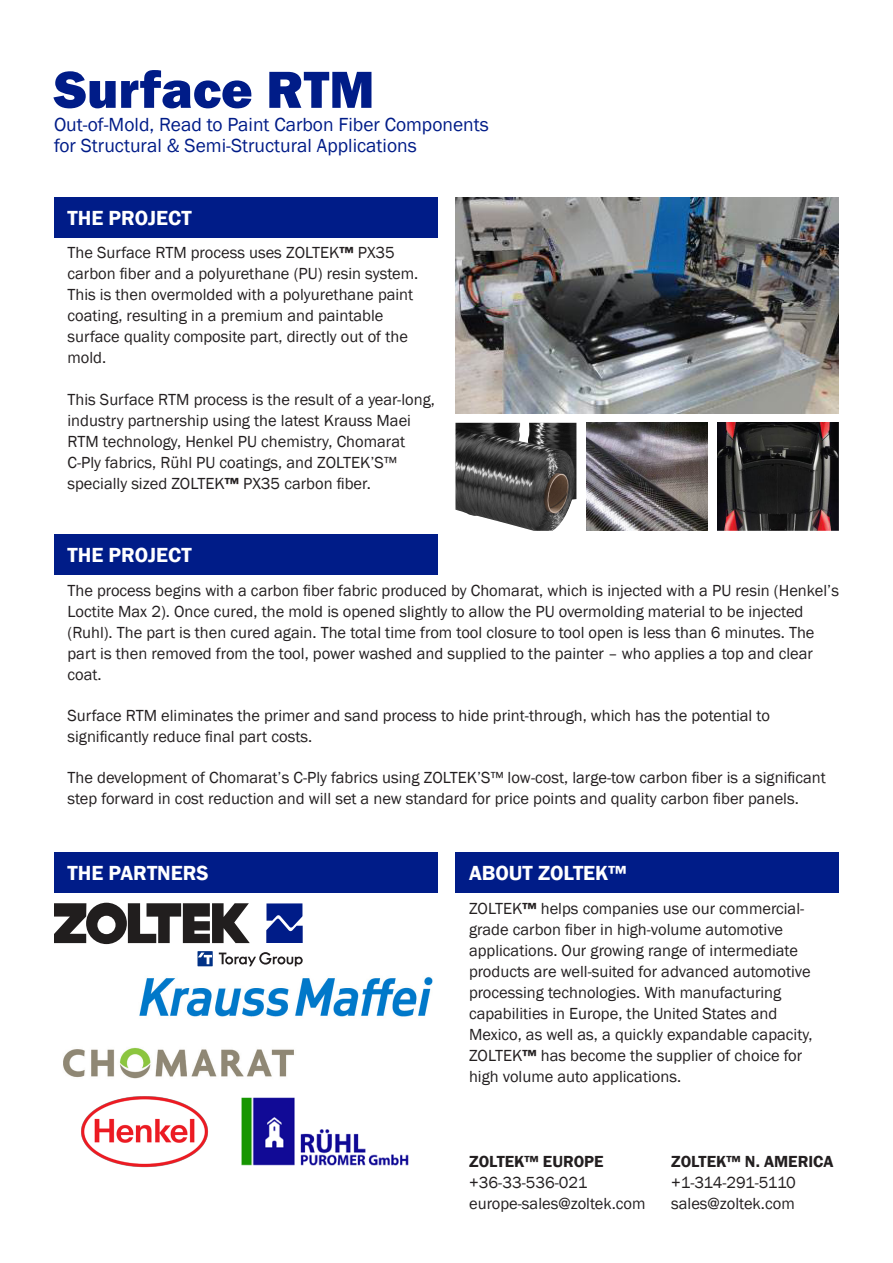
<style>
.page{position:relative;width:893px;height:1263px;background:#fff}
.page>*{position:absolute;margin:0;border:0;box-sizing:border-box;transform-origin:0 0}
.t1{font:800 54px "Franklin Gothic";color:#001c88}
.t2{font:600 21px "Franklin Gothic";color:#fff}
.t3{font:19.5px/21px "Franklin Gothic";color:#001c88}
.t4{font:16.5px/21px "Franklin Gothic";color:#231f20}
.t5{font:600 16.5px "Franklin Gothic";color:#231f20}
.t6{font:16.5px "Franklin Gothic";letter-spacing:-.03em;color:#231f20}
.s1{font-weight:600}
</style>
<div class="page">
<div style="left:54px;top:197px;width:383px;height:41px;background:#001c88"></div>
<div style="left:455px;top:852px;width:384px;height:41px;background:#001c88"></div>
<div style="left:54px;top:535px;width:383px;height:40px;background:#001c88"></div>
<div style="left:54px;top:852px;width:383px;height:41px;background:#001c88"></div>
<svg style="left:266px;top:903px;width:37px;height:40px"></svg>
<svg style="left:54px;top:903px;width:196px;height:41px"></svg>
<svg style="left:198px;top:951px;width:15px;height:15px"></svg>
<svg style="left:198px;top:952px;width:14px;height:12px"></svg>
<svg style="left:219px;top:952px;width:84px;height:14px"></svg>
<img style="left:139px;top:976px;width:294px;height:41px">
<img style="left:63px;top:1047px;width:231px;height:32px">
<img style="left:241px;top:1097px;width:168px;height:69px">
<img style="left:81px;top:1096px;width:127px;height:71px">
<img style="left:456px;top:197px;width:383px;height:216px">
<img style="left:586px;top:423px;width:121px;height:108px">
<img style="left:718px;top:423px;width:121px;height:108px">
<img style="left:455px;top:423px;width:121px;height:108px">
<p class="t1" style="left:54px;top:55px;width:322px">Surface RTM</p>
<p class="t3" style="left:54px;top:114px;width:436px">Out-of-Mold, Read to Paint Carbon Fiber Components for Structural &amp; Semi-Structural Applications</p>
<p class="t2" style="left:68px;top:205px;width:126px">THE PROJECT</p>
<p class="t4" style="left:68px;top:243px;width:352px">The Surface RTM process uses ZOLTEK<span class="s1">™</span> PX35 carbon fiber and a polyurethane (PU) resin system.<br>This is then overmolded with a polyurethane paint coating, resulting in a premium and paintable surface quality composite part, directly out of the mold.</p>
<p class="t4" style="left:68px;top:389px;width:369px">This Surface RTM process is the result of a year-long, industry partnership using the latest Krauss Maei RTM technology, Henkel PU chemistry, Chomarat C-Ply fabrics, Rühl PU coatings, and ZOLTEK’S™ specially sized ZOLTEK<span class="s1">™</span> PX35 carbon fiber.</p>
<p class="t2" style="left:68px;top:542px;width:126px">THE PROJECT</p>
<p class="t4" style="left:68px;top:580px;width:773px">The process begins with a carbon fiber fabric produced by Chomarat, which is injected with a PU resin (Henkel’s Loctite Max 2). Once cured, the mold is opened slightly to allow the PU overmolding material to be injected (Ruhl). The part is then cured again. The total time from tool closure to tool open is less than 6 minutes. The part is then removed from the tool, power washed and supplied to the painter – who applies a top and clear coat.</p>
<p class="t4" style="left:68px;top:705px;width:704px">Surface RTM eliminates the primer and sand process to hide print-through, which has the potential to significantly reduce final part costs.</p>
<p class="t4" style="left:68px;top:767px;width:760px">The development of Chomarat’s C-Ply fabrics using ZOLTEK’S™ low-cost, large-tow carbon fiber is a significant step forward in cost reduction and will set a new standard for price points and quality carbon fiber panels.</p>
<p class="t2" style="left:68px;top:860px;width:143px">THE PARTNERS</p>
<p class="t2" style="left:469px;top:860px;width:159px">ABOUT ZOLTEK™</p>
<p class="t4" style="left:469px;top:899px;width:345px">ZOLTEK<span class="s1">™</span> helps companies use our commercial&shy;grade carbon fiber in high-volume automotive applications. Our growing range of intermediate products are well-suited for advanced automotive processing technologies. With manufacturing capabilities in Europe, the United States and Mexico, as well as, a quickly expandable capacity, ZOLTEK<span class="s1">™</span> has become the supplier of choice for high volume auto applications.</p>
<p class="t5" style="left:469px;top:1151px;width:136px">ZOLTEK™ EUROPE</p>
<p class="t4" style="left:469px;top:1172px;width:120px">+36-33-536-021</p>
<p class="t4" style="left:469px;top:1193px;width:178px">europe-sales@zoltek.com</p>
<p class="t5" style="left:671px;top:1151px;width:164px">ZOLTEK™ N. AMERICA</p>
<p class="t6" style="left:671px;top:1172px;width:126px">+1-314-291-5110</p>
<p class="t4" style="left:671px;top:1193px;width:125px">sales@zoltek.com</p>
</div>
